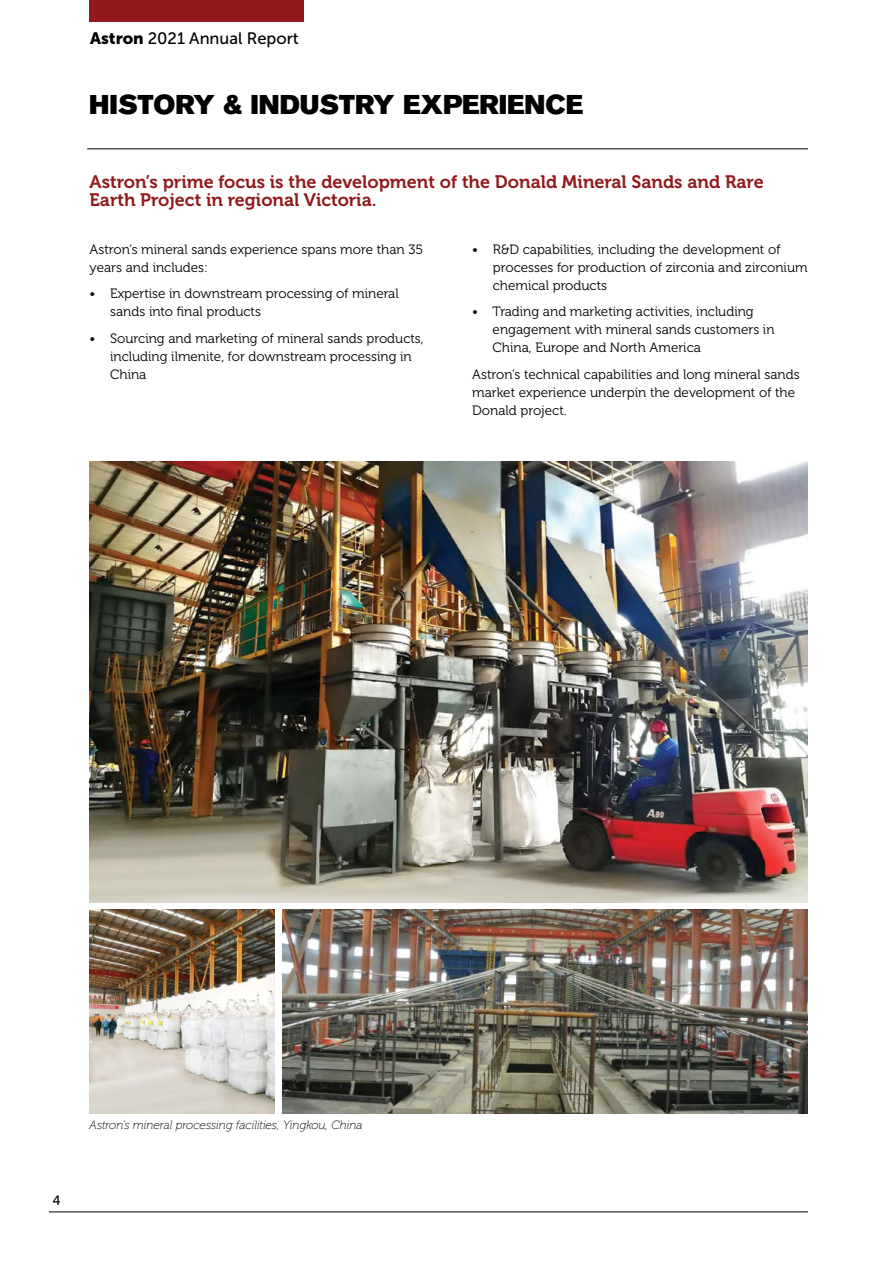
<style>
.page{position:relative;width:893px;height:1263px;background:#fff}
.page>*{position:absolute;margin:0;border:0;box-sizing:border-box;transform-origin:0 0}
.t1{font:27px "Akzidenz Grotesk BQ Super";color:#000}
.t2{font:18px/18px "Museo 700";color:#91191c}
.t3{font:16.5px "Museo Sans 500";color:#000}
.t4{font:13.5px/18px "Museo 300";color:#000}
.t5{font:13.5px "Museo Sans 500";color:#000}
.t6{font:italic 12px "Museo 100";color:#000}
.s1{font-family:"Museo Sans 900"}
</style>
<div class="page">
<div style="left:89px;top:0;width:215px;height:21px;background:#91191c"></div>
<hr style="left:49px;top:1211px;width:759px;height:1px;background:#000">
<img style="left:89px;top:461px;width:719px;height:441px">
<img style="left:89px;top:909px;width:185px;height:204px">
<img style="left:282px;top:909px;width:526px;height:204px">
<hr style="left:87px;top:149px;width:721px;height:1px;background:#000">
<p class="t3" style="left:90px;top:30px;width:210px"><span class="s1">Astron</span> 2021 Annual Report</p>
<h1 class="t1" style="left:89px;top:89px;width:495px">HISTORY &amp; INDUSTRY EXPERIENCE</h1>
<h2 class="t2" style="left:90px;top:173px;width:676px">Astron’s prime focus is the development of the Donald Mineral Sands and Rare<br>Earth Project in regional Victoria.</h2>
<p class="t4" style="left:90px;top:240px;width:335px">Astron’s mineral sands experience spans more than 35 years and includes:</p>
<p class="t4" style="left:110px;top:285px;width:290px;text-indent:-21px">• Expertise in downstream processing of mineral sands into final products</p>
<p class="t4" style="left:110px;top:329px;width:315px;text-indent:-21px">• Sourcing and marketing of mineral sands products, including ilmenite, for downstream processing in<br>China</p>
<p class="t4" style="left:493px;top:240px;width:316px;text-indent:-21px">• R&amp;D capabilities, including the development of processes for production of zirconia and zirconium chemical products</p>
<p class="t4" style="left:493px;top:303px;width:283px;text-indent:-20px">• Trading and marketing activities, including engagement with mineral sands customers in<br>China, Europe and North America</p>
<p class="t4" style="left:472px;top:365px;width:329px">Astron’s technical capabilities and long mineral sands market experience underpin the development of the<br>Donald project.</p>
<p class="t5" style="left:52px;top:1193px;width:10px">4</p>
<p class="t6" style="left:89px;top:1118px;width:275px">Astron’s mineral processing facilities, Yingkou, China</p>
</div>
